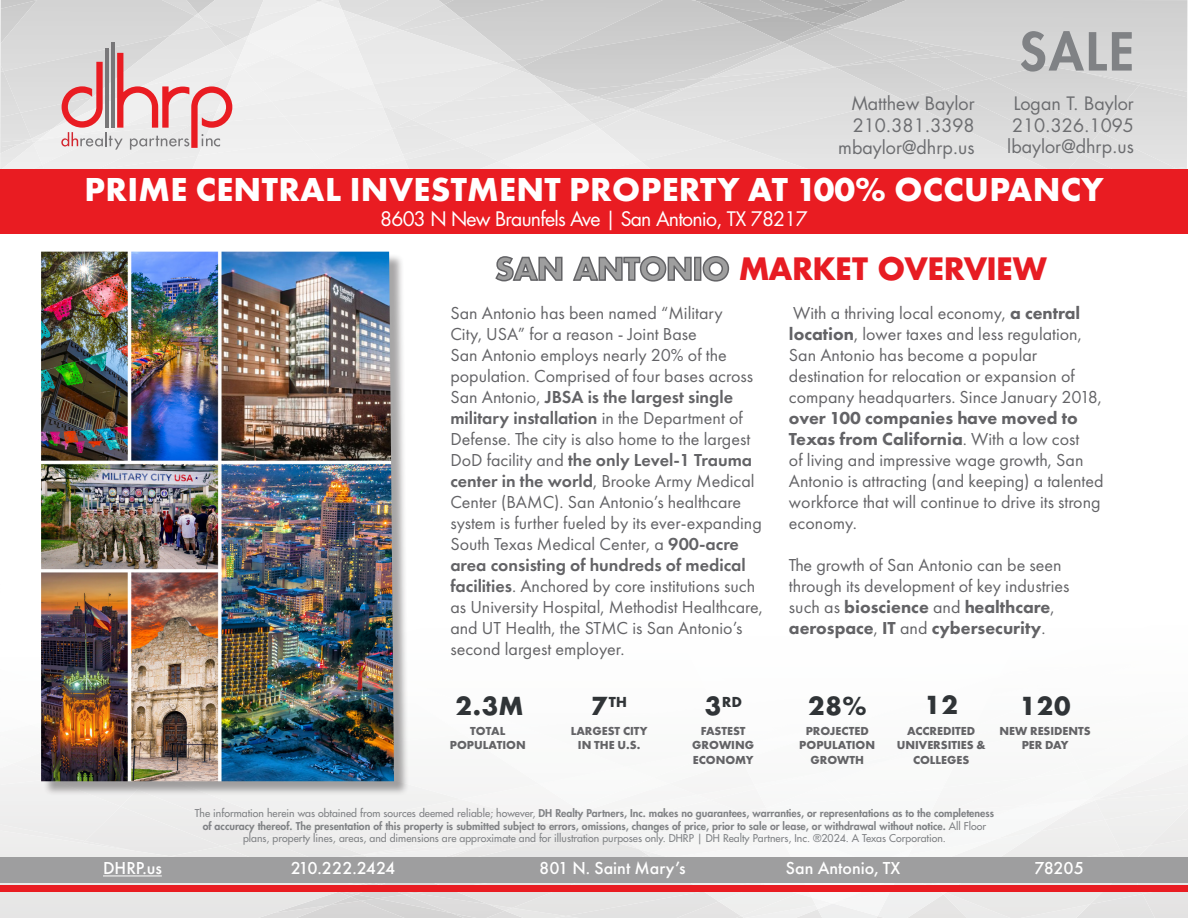
<style>
.page{position:relative;width:1188px;height:918px;background:#fff}
.page>*{position:absolute;margin:0;border:0;box-sizing:border-box;transform-origin:0 0}
.t1{font:800 51px "Futura Std";color:#808285}
.t2{font:700 34.5px "Futura PT";letter-spacing:.01em;color:#fff}
.t3{font:700 30px "Futura Std";color:#e71c23}
.t4{font:700 24.15px "Futura Std";letter-spacing:.035em;color:#303437}
.t5{font:19.5px "Futura Std";letter-spacing:-.04em;color:#fff}
.t6{font:18px/21px "Futura PT";color:#636366}
.t7{font:18px/21.6px "Futura Std";color:#6c6d70;text-align:center}
.t8{font:500 18px "Futura PT";color:#fff}
.t9{font:500 18px "Futura PT";letter-spacing:-.07em;color:#fff}
.t10{font:700 13.35px "Futura Std";color:#303437}
.t11{font:700 12px/14.5px "Futura PT";color:#636366;text-align:center}
.t12{font:800 10.5px/12.6px "Futura Std";color:#808285;text-align:center}
.s1{color:#9e9e9e}
.s2{font-weight:600}
.s3{font-weight:800}
.s4{font-size:24.15px}
.s5{font-weight:500}
</style>
<div class="page">
<svg style="left:0;top:756px;width:1188px;height:162px"></svg>
<div style="left:0;top:857px;width:1188px;height:26px;background:#9e9e9f"></div>
<div style="left:0;top:885px;width:1188px;height:7px;background:#e91c22"></div>
<svg style="left:0;top:0;width:1187px;height:171px;background:#ded8d8"></svg>
<div style="left:0;top:171px;width:1188px;height:63px;background:#e91c22"></div>
<hr style="left:103px;top:875px;width:59px;height:1px;background:#fff">
<div style="left:43px;top:254px;width:366px;height:542px;background:#231f20;opacity:.4"></div>
<img style="left:41px;top:252px;width:353px;height:529px">
<p class="t7" style="left:838px;top:93px;width:138px;text-align:right">Matthew Baylor<br>210.381.3398 mbaylor@dhrp.us</p>
<h1 class="t1" style="left:1020px;top:19px;width:116px">SALE</h1>
<p class="t7" style="left:1007px;top:93px;width:128px">Logan T. Baylor<br>210.326.1095 lbaylor@dhrp.us</p>
<h2 class="t2" style="left:84px;top:167px;width:1021px">PRIME CENTRAL INVESTMENT PROPERTY AT 100% OCCUPANCY</h2>
<p class="t5" style="left:380px;top:206px;width:429px">8603 N New Braunfels Ave | San Antonio, TX 78217</p>
<p class="t3" style="left:495px;top:249px;width:553px"><span class="s1">SAN ANTONIO</span> MARKET OVERVIEW</p>
<p class="t6" style="left:450px;top:302px;width:314px">San Antonio has been named “Military<br>City, USA” for a reason - Joint Base<br>San Antonio employs nearly 20% of the population. Comprised of four bases across San Antonio, <span class="s2">JBSA is the largest single military installation</span> in the Department of Defense. The city is also home to the largest DoD facility and <span class="s2">the only Level-1 Trauma center in the world</span>, Brooke Army Medical Center (BAMC). San Antonio’s healthcare system is further fueled by its ever-expanding South Texas Medical Center, a <span class="s2">900-acre area consisting of hundreds of medical facilities</span>. Anchored by core institutions such as University Hospital, Methodist Healthcare, and UT Health, the STMC is San Antonio’s second largest employer.</p>
<p class="t6" style="left:789px;top:302px;width:316px">With a thriving local economy, <span class="s3">a central location</span>, lower taxes and less regulation, San Antonio has become a popular destination for relocation or expansion of company headquarters. Since January 2018, <span class="s3">over 100 companies have moved to Texas from California</span>. With a low cost<br>of living and impressive wage growth, San Antonio is attracting (and keeping) a talented workforce that will continue to drive its strong economy.</p>
<p class="t6" style="left:789px;top:554px;width:282px">The growth of San Antonio can be seen through its development of key industries such as <span class="s3">bioscience</span> and <span class="s3">healthcare</span>, <span class="s3">aerospace</span>, <span class="s3">IT</span> and <span class="s3">cybersecurity</span>.</p>
<p class="t4" style="left:455px;top:690px;width:69px">2.3M</p>
<p class="t10" style="left:705px;top:694px;width:39px"><span class="s4">3</span>RD</p>
<p class="t4" style="left:924px;top:689px;width:35px">12</p>
<p class="t11" style="left:692px;top:723px;width:63px">FASTEST<br>GROWING<br>ECONOMY</p>
<p class="t11" style="left:897px;top:723px;width:90px">ACCREDITED<br>UNIVERSITIES &amp;<br>COLLEGES</p>
<p class="t4" style="left:808px;top:690px;width:60px">28%</p>
<p class="t4" style="left:1019px;top:690px;width:53px">120</p>
<p class="t11" style="left:799px;top:723px;width:77px">PROJECTED<br>POPULATION<br>GROWTH</p>
<p class="t11" style="left:999px;top:723px;width:93px">NEW RESIDENTS<br>PER DAY</p>
<p class="t10" style="left:591px;top:694px;width:37px"><span class="s4">7</span>TH</p>
<p class="t11" style="left:571px;top:723px;width:79px">LARGEST CITY<br>IN THE U.S.</p>
<p class="t11" style="left:450px;top:723px;width:77px">TOTAL<br>POPULATION</p>
<p class="t12" style="left:195px;top:807px;width:801px"><span class="s5">The information herein was obtained from sources deemed reliable; however,</span> DH Realty Partners, Inc. makes no guarantees, warranties, or representations as to the completeness of accuracy thereof. The presentation of this property is submitted subject to errors, omissions, changes of price, prior to sale or lease, or withdrawal without notice. <span class="s5">All Floor plans, property lines, areas, and dimensions are approximate and for illustration purposes only. DHRP | DH Realty Partners, Inc. ®2024. A Texas Corporation.</span></p>
<p class="t8" style="left:103px;top:857px;width:60px">DHRP.us</p>
<p class="t9" style="left:291px;top:857px;width:106px">210.222.2424</p>
<p class="t8" style="left:539px;top:857px;width:148px">801 N. Saint Mary’s</p>
<p class="t8" style="left:786px;top:857px;width:116px">San Antonio, TX</p>
<p class="t8" style="left:1035px;top:857px;width:51px">78205</p>
</div>
